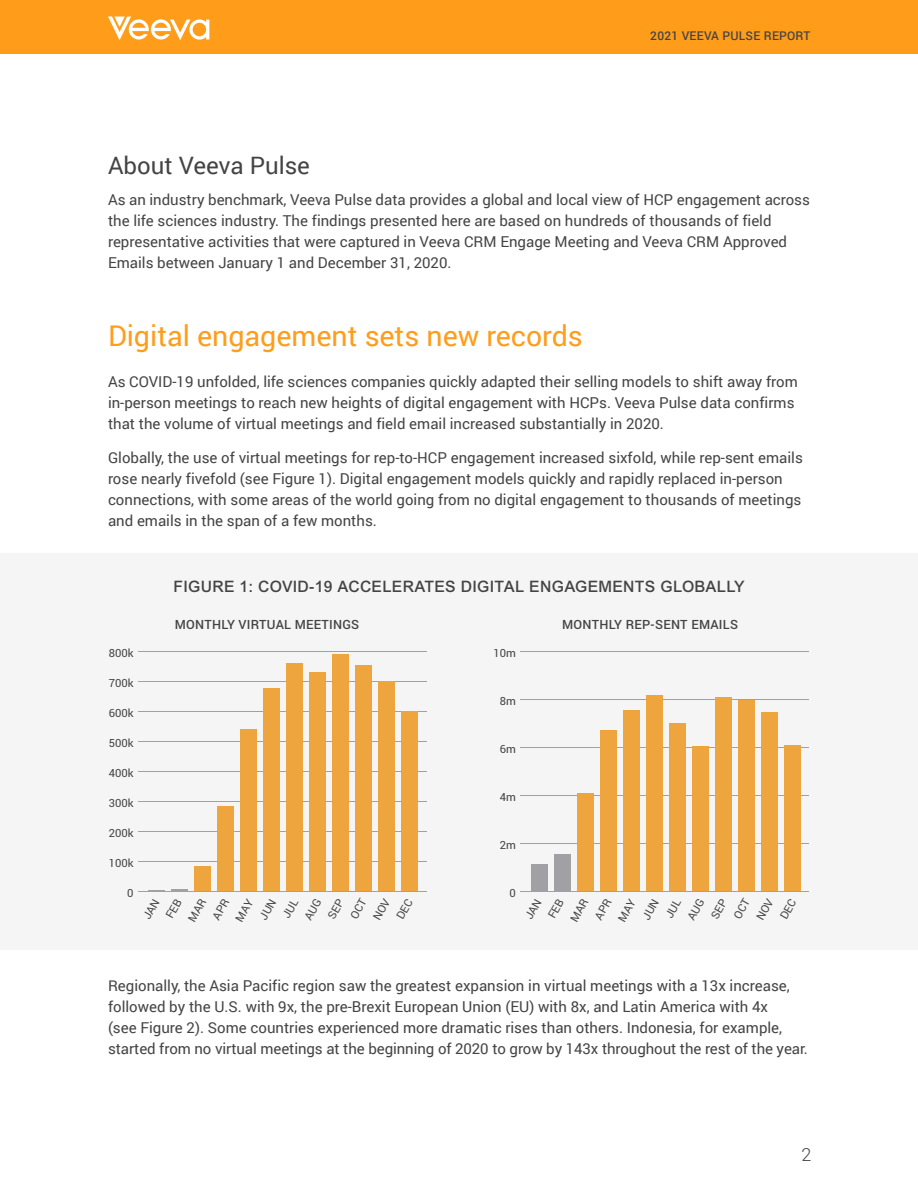
<style>
.page{position:relative;width:918px;height:1188px;background:#fff}
.page>*{position:absolute;margin:0;border:0;box-sizing:border-box;transform-origin:0 0}
.orange_head{font:28.5px "Roboto";color:#ff9d1b}
.Gray_head{font:24px "Roboto";color:#444}
.t1{font:300 18px "Roboto";color:#444}
.chart_title{font:500 15.75px "Arial MT Std";letter-spacing:.02em;color:#444}
.Body{font:15px/21px "Roboto";color:#444}
.t2{font:500 12.75px "Roboto";letter-spacing:.02em;color:#434445}
.t3{font:500 12px "Roboto";letter-spacing:.02em;color:#444}
.t4{font:11.25px "Roboto";color:#434445}
</style>
<div class="page">
<div style="left:0;top:553px;width:918px;height:396px;background:#f5f5f5"></div>
<div style="left:0;top:0;width:918px;height:54px;background:#ff9d1b"></div>
<svg style="left:108px;top:16px;width:101px;height:24px"></svg>
<hr style="left:520px;top:843px;width:289px;height:1px;background:#a1a1a5">
<hr style="left:520px;top:795px;width:289px;height:1px;background:#a1a1a5">
<hr style="left:520px;top:747px;width:289px;height:1px;background:#a1a1a5">
<hr style="left:520px;top:699px;width:289px;height:1px;background:#a1a1a5">
<hr style="left:520px;top:651px;width:289px;height:1px;background:#a1a1a5">
<hr style="left:138px;top:862px;width:289px;height:1px;background:#a1a1a5">
<hr style="left:138px;top:832px;width:289px;height:1px;background:#a1a1a5">
<hr style="left:138px;top:802px;width:289px;height:1px;background:#a1a1a5">
<hr style="left:138px;top:772px;width:289px;height:1px;background:#a1a1a5">
<hr style="left:138px;top:742px;width:289px;height:1px;background:#a1a1a5">
<hr style="left:138px;top:712px;width:289px;height:1px;background:#a1a1a5">
<hr style="left:138px;top:682px;width:289px;height:1px;background:#a1a1a5">
<hr style="left:138px;top:652px;width:289px;height:1px;background:#a1a1a5">
<svg style="left:148px;top:891px;width:17px;height:1px"></svg>
<hr style="left:171px;top:889px;width:17px;height:3px;background:#a1a1a5">
<div style="left:194px;top:866px;width:17px;height:26px;background:#efa53e"></div>
<div style="left:217px;top:806px;width:17px;height:86px;background:#efa53e"></div>
<div style="left:240px;top:729px;width:17px;height:163px;background:#efa53e"></div>
<div style="left:263px;top:688px;width:17px;height:204px;background:#efa53e"></div>
<div style="left:286px;top:663px;width:17px;height:229px;background:#efa53e"></div>
<div style="left:309px;top:672px;width:17px;height:220px;background:#efa53e"></div>
<div style="left:332px;top:655px;width:17px;height:237px;background:#efa53e"></div>
<div style="left:355px;top:665px;width:17px;height:227px;background:#efa53e"></div>
<div style="left:378px;top:681px;width:17px;height:211px;background:#efa53e"></div>
<div style="left:402px;top:711px;width:16px;height:181px;background:#efa53e"></div>
<div style="left:531px;top:864px;width:17px;height:28px;background:#a1a1a5"></div>
<div style="left:554px;top:854px;width:17px;height:38px;background:#a1a1a5"></div>
<div style="left:577px;top:793px;width:17px;height:99px;background:#efa53e"></div>
<div style="left:600px;top:730px;width:17px;height:162px;background:#efa53e"></div>
<div style="left:623px;top:711px;width:17px;height:181px;background:#efa53e"></div>
<div style="left:646px;top:696px;width:17px;height:196px;background:#efa53e"></div>
<div style="left:669px;top:723px;width:17px;height:169px;background:#efa53e"></div>
<div style="left:693px;top:747px;width:16px;height:145px;background:#efa53e"></div>
<div style="left:716px;top:698px;width:16px;height:194px;background:#efa53e"></div>
<div style="left:739px;top:700px;width:16px;height:192px;background:#efa53e"></div>
<div style="left:762px;top:712px;width:16px;height:180px;background:#efa53e"></div>
<div style="left:785px;top:745px;width:16px;height:147px;background:#efa53e"></div>
<hr style="left:520px;top:891px;width:289px;height:1px;background:#a1a1a5">
<hr style="left:138px;top:892px;width:289px;height:1px;background:#a1a1a5">
<p class="t3" style="left:650px;top:27px;width:162px">2021 VEEVA PULSE REPORT</p>
<p class="Gray_head" style="left:108px;top:148px;width:203px">About Veeva Pulse</p>
<p class="Body" style="left:108px;top:189px;width:703px">As an industry benchmark, Veeva Pulse data provides a global and local view of HCP engagement across the life sciences industry. The findings presented here are based on hundreds of thousands of field representative activities that were captured in Veeva CRM Engage Meeting and Veeva CRM Approved Emails between January 1 and December 31, 2020.</p>
<p class="orange_head" style="left:108px;top:316px;width:476px">Digital engagement sets new records</p>
<p class="Body" style="left:108px;top:371px;width:691px">As COVID-19 unfolded, life sciences companies quickly adapted their selling models to shift away from in-person meetings to reach new heights of digital engagement with HCPs. Veeva Pulse data confirms that the volume of virtual meetings and field email increased substantially in 2020.</p>
<p class="Body" style="left:108px;top:447px;width:696px">Globally, the use of virtual meetings for rep-to-HCP engagement increased sixfold, while rep-sent emails rose nearly fivefold (see Figure 1). Digital engagement models quickly and rapidly replaced in-person connections, with some areas of the world going from no digital engagement to thousands of meetings and emails in the span of a few months.</p>
<p class="t4" style="left:109px;top:645px;width:26px">800k</p>
<p class="t4" style="left:109px;top:675px;width:26px">700k</p>
<p class="t4" style="left:109px;top:705px;width:26px">600k</p>
<p class="t4" style="left:109px;top:735px;width:26px">500k</p>
<p class="t4" style="left:109px;top:765px;width:26px">400k</p>
<p class="t4" style="left:109px;top:795px;width:26px">300k</p>
<p class="t4" style="left:109px;top:825px;width:26px">200k</p>
<p class="t4" style="left:109px;top:855px;width:26px">100k</p>
<p class="t4" style="left:127px;top:885px;width:8px">0</p>
<p class="chart_title" style="left:173px;top:578px;width:573px">FIGURE 1: COVID-19 ACCELERATES DIGITAL ENGAGEMENTS GLOBALLY</p>
<p class="t2" style="left:175px;top:616px;width:186px">MONTHLY VIRTUAL MEETINGS</p>
<p class="t2" style="left:562px;top:616px;width:177px">MONTHLY REP-SENT EMAILS</p>
<p class="t4" style="left:493px;top:645px;width:24px">10m</p>
<p class="t4" style="left:500px;top:693px;width:18px">8m</p>
<p class="t4" style="left:500px;top:741px;width:18px">6m</p>
<p class="t4" style="left:500px;top:789px;width:18px">4m</p>
<p class="t4" style="left:500px;top:837px;width:18px">2m</p>
<p class="t4" style="left:510px;top:885px;width:8px">0</p>
<p class="Body" style="left:108px;top:975px;width:701px">Regionally, the Asia Pacific region saw the greatest expansion in virtual meetings with a 13x increase, followed by the U.S. with 9x, the pre-Brexit European Union (EU) with 8x, and Latin America with 4x<br>(see Figure 2). Some countries experienced more dramatic rises than others. Indonesia, for example, started from no virtual meetings at the beginning of 2020 to grow by 143x throughout the rest of the year.</p>
<p class="t1" style="left:801px;top:1142px;width:11px">2</p>
</div>
